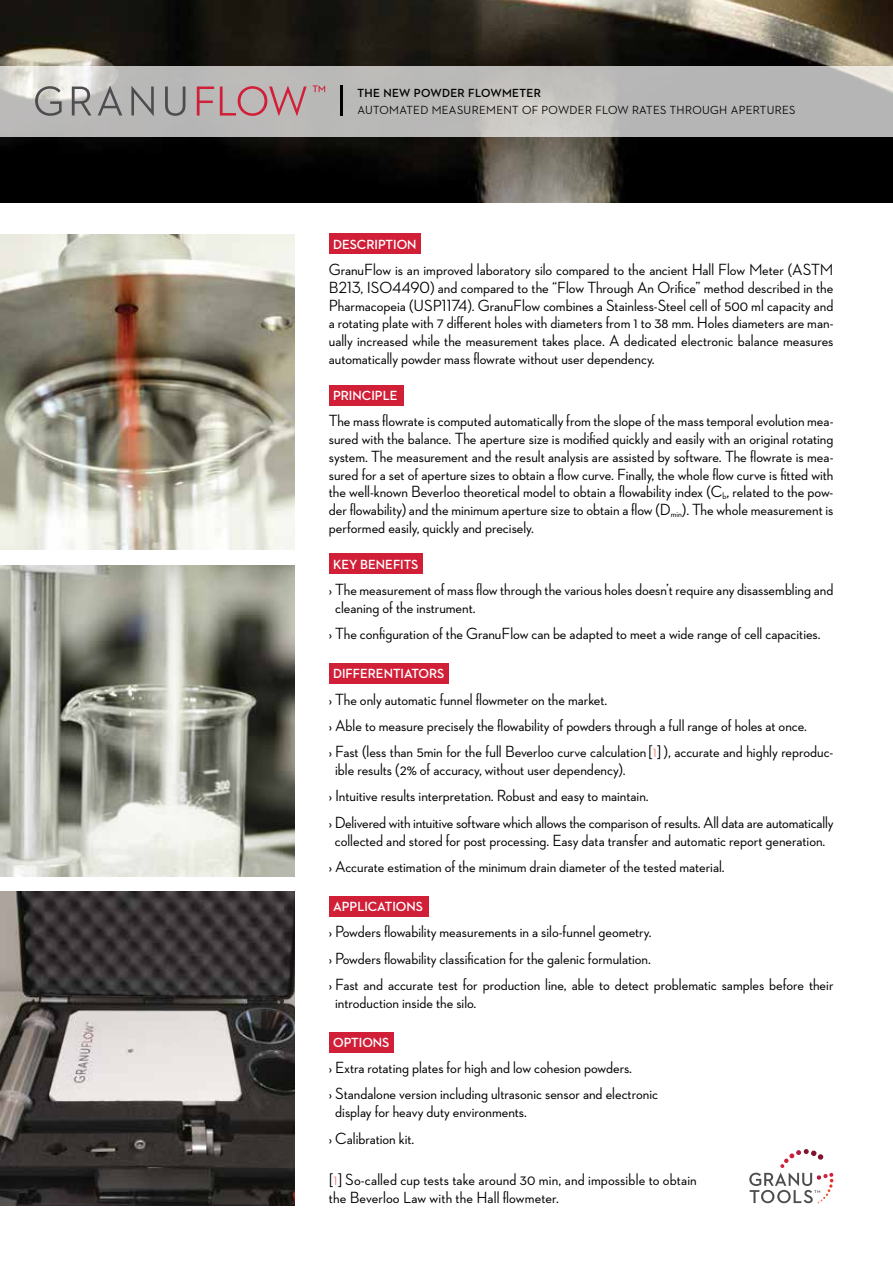
<style>
.page{position:relative;width:893px;height:1263px;background:#fff}
.page>*{position:absolute;margin:0;border:0;box-sizing:border-box;transform-origin:0 0}
.t1{font:500 16.5px/17.9px "Neutraface 2 Display";color:#000}
.t2{font:700 13.5px "Neutraface 2 Display";color:#fff}
.t3{font:500 12px "Neutraface 2 Display";letter-spacing:.18em;color:#000}
.t4{font:700 12px "Neutraface 2 Display";letter-spacing:.03em;color:#000}
.s1{font-weight:300;color:#e63124}
</style>
<div class="page">
<div style="left:329px;top:233px;width:92px;height:21px;background:#d11f38"></div>
<div style="left:329px;top:385px;width:75px;height:21px;background:#d11f38"></div>
<div style="left:329px;top:554px;width:93px;height:20px;background:#d11f38"></div>
<div style="left:329px;top:663px;width:119px;height:21px;background:#d11f38"></div>
<div style="left:329px;top:896px;width:99px;height:21px;background:#d11f38"></div>
<div style="left:329px;top:1032px;width:65px;height:21px;background:#d11f38"></div>
<img style="left:0;top:0;width:893px;height:203px">
<svg style="left:0;top:66px;width:893px;height:70px;background:#bdbcba"></svg>
<hr style="left:340px;top:86px;width:3px;height:30px;background:#000">
<img style="left:0;top:565px;width:295px;height:311px">
<img style="left:0;top:892px;width:295px;height:313px">
<img style="left:0;top:234px;width:295px;height:316px">
<svg style="left:35px;top:86px;width:27px;height:30px"></svg>
<svg style="left:72px;top:87px;width:19px;height:28px"></svg>
<svg style="left:98px;top:86px;width:24px;height:29px"></svg>
<svg style="left:131px;top:86px;width:23px;height:30px"></svg>
<svg style="left:165px;top:87px;width:20px;height:29px"></svg>
<svg style="left:313px;top:85px;width:12px;height:7px"></svg>
<svg style="left:197px;top:87px;width:17px;height:29px"></svg>
<svg style="left:220px;top:86px;width:87px;height:30px;background:#c0969b"></svg>
<svg style="left:749px;top:1149px;width:84px;height:54px"></svg>
<p class="t4" style="left:357px;top:87px;width:185px">THE NEW POWDER FLOWMETER</p>
<p class="t3" style="left:357px;top:103px;width:9px">automated</p>
<p class="t3" style="left:432px;top:103px;width:9px">measureme</p>
<p class="t3" style="left:503px;top:103px;width:75px">ntof powder</p>
<p class="t3" style="left:595px;top:103px;width:45px">flow rates</p>
<p class="t3" style="left:670px;top:103px;width:10px">through</p>
<p class="t3" style="left:731px;top:103px;width:9px">apertures</p>
<p class="t2" style="left:333px;top:236px;width:85px">DESCRIPTION</p>
<p class="t1" style="left:329px;top:261px;width:506px;text-align:justify">GranuFlow is an improved laboratory silo compared to the ancient Hall Flow Meter (ASTM B213, ISO4490) and compared to the “Flow Through An Orifice” method described in the Pharmacopeia (USP1174). GranuFlow combines a Stainless-Steel cell of 500 ml capacity and a rotating plate with 7 different holes with diameters from 1 to 38 mm. Holes diameters are man&shy;ually increased while the measurement takes place. A dedicated electronic balance measures automatically powder mass flowrate without user dependency.</p>
<p class="t2" style="left:333px;top:388px;width:8px">PRINCIP</p>
<p class="t2" style="left:383px;top:388px;width:14px">LE</p>
<p class="t1" style="left:329px;top:412px;width:506px;text-align:justify">The mass flowrate is computed automatically from the slope of the mass temporal evolution mea&shy;sured with the balance. The aperture size is modified quickly and easily with an original rotating system. The measurement and the result analysis are assisted by software. The flowrate is mea&shy;sured for a set of aperture sizes to obtain a flow curve. Finally, the whole flow curve is fitted with the well-known Beverloo theoretical model to obtain a flowability index (C<sub>b</sub>, related to the pow&shy;der flowability) and the minimum aperture size to obtain a flow (D<sub>min</sub>). The whole measurement is performed easily, quickly and precisely.</p>
<p class="t2" style="left:333px;top:557px;width:44px">KEY BENE</p>
<p class="t2" style="left:393px;top:557px;width:14px">FITS</p>
<p class="t1" style="left:335px;top:581px;width:500px;text-indent:-6px">› The measurement of mass flow through the various holes doesn’t require any disassembling and cleaning of the instrument.</p>
<p class="t1" style="left:329px;top:625px;width:493px">› The configuration of the GranuFlow can be adapted to meet a wide range of cell capacities.</p>
<p class="t2" style="left:333px;top:666px;width:36px">DIFFERENTI</p>
<p class="t2" style="left:404px;top:666px;width:17px">ATORS</p>
<p class="t1" style="left:329px;top:686px;width:506px;line-height:26.2px">› The only automatic funnel flowmeter on the market.<br>› Able to measure precisely the flowability of powders through a full range of holes at once.<br>› Fast (less than 5min for the full Beverloo curve calculation[<span class="s1">1</span>] ), accurate and highly reproduc-</p>
<p class="t1" style="left:329px;top:756px;width:506px;line-height:26.2px;text-indent:6px">ible results (2% of accuracy, without user dependency).<br>› Intuitive results interpretation. Robust and easy to maintain.<br>› Delivered with intuitive software which allows the comparison of results. All data are automatically</p>
<p class="t1" style="left:329px;top:827px;width:498px;line-height:26.2px;text-indent:6px">collected and stored for post processing. Easy data transfer and automatic report generation. › Accurate estimation of the minimum drain diameter of the tested material.</p>
<p class="t2" style="left:333px;top:899px;width:61px">APPLICATIONS</p>
<p class="t1" style="left:329px;top:919px;width:506px;line-height:26.2px">› Powders flowability measurements in a silo-funnel geometry.<br>› Powders flowability classification for the galenic formulation.<br>› Fast and accurate test for production line, able to detect problematic samples before their</p>
<p class="t1" style="left:335px;top:993px;width:143px">introduction inside the silo.</p>
<p class="t2" style="left:333px;top:1034px;width:9px">OPTIONS</p>
<p class="t1" style="left:329px;top:1054px;width:331px;line-height:26.2px">› Extra rotating plates for high and low cohesion powders.<br>› Standalone version including ultrasonic sensor and electronic</p>
<p class="t1" style="left:329px;top:1098px;width:200px;line-height:26.2px;text-indent:6px">display for heavy duty environments. › Calibration kit.</p>
<p class="t1" style="left:329px;top:1171px;width:369px">[<span class="s1">1</span>] So-called cup tests take around 30 min, and impossible to obtain the Beverloo Law with the Hall flowmeter.</p>
</div>
